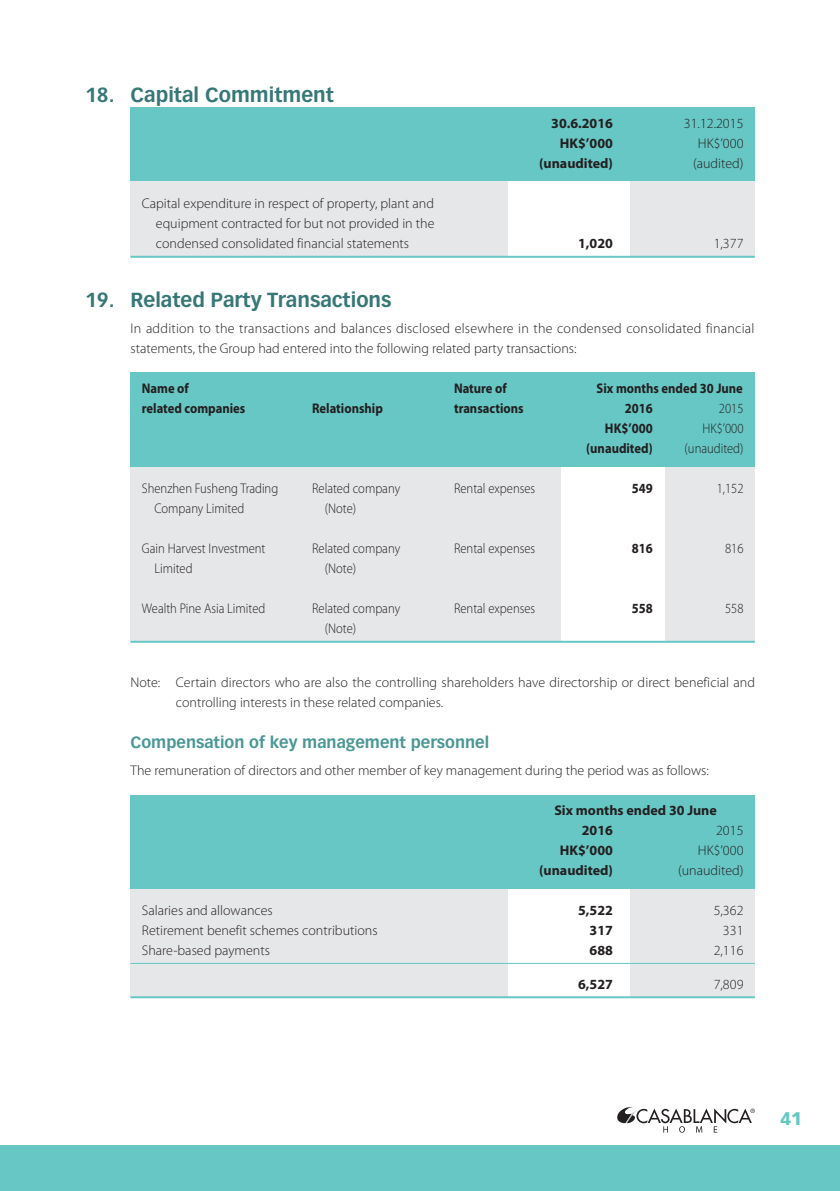
<style>
.page{position:relative;width:840px;height:1191px;background:#fff}
.page>*{position:absolute;margin:0;border:0;box-sizing:border-box;transform-origin:0 0}
.Note_Subhead_1{font:700 20px "Vectora LT Std";color:#367777}
.t1{font:900 18px "Vectora LT Std";color:#66c7c5}
.Note_Subhead_2{font:700 16px "Vectora LT Std";color:#499796}
.Note_Table_2_Colume{font:300 14px/20px "Myriad Pro";color:#231f20}
.Note_Table_2_Colume-2{font:300 14px "Myriad Pro";color:#231f20;scale:.9 1}
.Note_Table_2_Colume-3{font:700 14px "Myriad Pro";color:#231f20;scale:.9 1}
.Note_Table_2_Colume-4{font:700 14px "Myriad Pro";color:#231f20}
</style>
<div class="page">
<svg style="left:617px;top:1106px;width:137px;height:26px"></svg>
<div style="left:1px;top:1145px;width:838px;height:46px;background:#66c7c5"></div>
<div style="left:130px;top:849px;width:624px;height:149px;background:#e6e7e9"></div>
<div style="left:507px;top:849px;width:121px;height:149px;background:#fff"></div>
<div style="left:130px;top:795px;width:624px;height:94px;background:#66c7c5"></div>
<div style="left:130px;top:150px;width:624px;height:107px;background:#e6e7e9"></div>
<div style="left:507px;top:150px;width:121px;height:107px;background:#fff"></div>
<div style="left:130px;top:107px;width:624px;height:73px;background:#66c7c5"></div>
<div style="left:130px;top:426px;width:624px;height:216px;background:#e6e7e9"></div>
<div style="left:560px;top:436px;width:103px;height:206px;background:#fff"></div>
<div style="left:130px;top:372px;width:624px;height:94px;background:#66c7c5"></div>
<hr style="left:130px;top:256px;width:624px;height:2px;background:#66c7c5">
<hr style="left:130px;top:641px;width:624px;height:2px;background:#66c7c5">
<hr style="left:130px;top:963px;width:624px;height:1px;background:#66c7c5">
<hr style="left:130px;top:996px;width:624px;height:2px;background:#66c7c5">
<p class="Note_Subhead_1" style="left:85px;top:82px;width:250px">18. Capital Commitment</p>
<p class="Note_Table_2_Colume-4" style="left:551px;top:114px;width:63px">30.6.2016</p>
<p class="Note_Table_2_Colume" style="left:683px;top:113px;width:61px">31.12.2015</p>
<p class="Note_Table_2_Colume-4" style="left:559px;top:134px;width:54px">HK$’000</p>
<p class="Note_Table_2_Colume" style="left:697px;top:133px;width:47px">HK$’000</p>
<p class="Note_Table_2_Colume-4" style="left:539px;top:154px;width:75px">(unaudited)</p>
<p class="Note_Table_2_Colume" style="left:692px;top:153px;width:52px">(audited)</p>
<p class="Note_Table_2_Colume" style="left:142px;top:193px;width:293px">Capital expenditure in respect of property, plant and</p>
<p class="Note_Table_2_Colume" style="left:156px;top:213px;width:280px">equipment contracted for but not provided in the</p>
<p class="Note_Table_2_Colume" style="left:156px;top:233px;width:255px">condensed consolidated financial statements</p>
<p class="Note_Table_2_Colume-4" style="left:578px;top:234px;width:36px">1,020</p>
<p class="Note_Table_2_Colume" style="left:713px;top:233px;width:31px">1,377</p>
<p class="Note_Subhead_1" style="left:85px;top:287px;width:308px">19. Related Party Transactions</p>
<p class="Note_Table_2_Colume" style="left:130px;top:318px;width:625px">In addition to the transactions and balances disclosed elsewhere in the condensed consolidated financial statements, the Group had entered into the following related party transactions:</p>
<p class="Note_Table_2_Colume-3" style="left:142px;top:379px;width:54px">Name of</p>
<p class="Note_Table_2_Colume-3" style="left:454px;top:379px;width:60px">Nature of</p>
<p class="Note_Table_2_Colume-3" style="left:596px;top:379px;width:164px">Six months ended 30 June</p>
<p class="Note_Table_2_Colume-3" style="left:142px;top:399px;width:116px">related companies</p>
<p class="Note_Table_2_Colume-3" style="left:312px;top:399px;width:80px">Relationship</p>
<p class="Note_Table_2_Colume-3" style="left:454px;top:399px;width:79px">transactions</p>
<p class="Note_Table_2_Colume-3" style="left:624px;top:399px;width:33px">2016</p>
<p class="Note_Table_2_Colume-2" style="left:718px;top:400px;width:29px">2015</p>
<p class="Note_Table_2_Colume-3" style="left:604px;top:419px;width:54px">HK$’000</p>
<p class="Note_Table_2_Colume-2" style="left:702px;top:420px;width:47px">HK$’000</p>
<p class="Note_Table_2_Colume-3" style="left:586px;top:439px;width:75px">(unaudited)</p>
<p class="Note_Table_2_Colume-2" style="left:684px;top:440px;width:67px">(unaudited)</p>
<p class="Note_Table_2_Colume-2" style="left:142px;top:480px;width:153px">Shenzhen Fusheng Trading</p>
<p class="Note_Table_2_Colume-2" style="left:312px;top:480px;width:99px">Related company</p>
<p class="Note_Table_2_Colume-2" style="left:454px;top:480px;width:92px">Rental expenses</p>
<p class="Note_Table_2_Colume-3" style="left:631px;top:479px;width:25px">549</p>
<p class="Note_Table_2_Colume-2" style="left:716px;top:480px;width:31px">1,152</p>
<p class="Note_Table_2_Colume-2" style="left:154px;top:500px;width:101px">Company Limited</p>
<p class="Note_Table_2_Colume-2" style="left:324px;top:500px;width:36px">(Note)</p>
<p class="Note_Table_2_Colume-2" style="left:142px;top:540px;width:139px">Gain Harvest Investment</p>
<p class="Note_Table_2_Colume-2" style="left:312px;top:540px;width:99px">Related company</p>
<p class="Note_Table_2_Colume-2" style="left:454px;top:540px;width:92px">Rental expenses</p>
<p class="Note_Table_2_Colume-3" style="left:631px;top:539px;width:25px">816</p>
<p class="Note_Table_2_Colume-2" style="left:724px;top:540px;width:22px">816</p>
<p class="Note_Table_2_Colume-2" style="left:154px;top:560px;width:44px">Limited</p>
<p class="Note_Table_2_Colume-2" style="left:324px;top:560px;width:36px">(Note)</p>
<p class="Note_Table_2_Colume-2" style="left:142px;top:600px;width:139px">Wealth Pine Asia Limited</p>
<p class="Note_Table_2_Colume-2" style="left:312px;top:600px;width:99px">Related company</p>
<p class="Note_Table_2_Colume-2" style="left:454px;top:600px;width:92px">Rental expenses</p>
<p class="Note_Table_2_Colume-3" style="left:631px;top:599px;width:25px">558</p>
<p class="Note_Table_2_Colume-2" style="left:724px;top:600px;width:22px">558</p>
<p class="Note_Table_2_Colume-2" style="left:324px;top:620px;width:36px">(Note)</p>
<p class="Note_Table_2_Colume" style="left:176px;top:672px;width:580px;text-indent:-45px">Note: Certain directors who are also the controlling shareholders have directorship or direct beneficial and controlling interests in these related companies.</p>
<p class="Note_Subhead_2" style="left:130px;top:733px;width:360px">Compensation of key management personnel</p>
<p class="Note_Table_2_Colume" style="left:130px;top:760px;width:579px">The remuneration of directors and other member of key management during the period was as follows:</p>
<p class="Note_Table_2_Colume-4" style="left:554px;top:801px;width:164px">Six months ended 30 June</p>
<p class="Note_Table_2_Colume-4" style="left:581px;top:821px;width:33px">2016</p>
<p class="Note_Table_2_Colume" style="left:715px;top:820px;width:29px">2015</p>
<p class="Note_Table_2_Colume-4" style="left:559px;top:841px;width:54px">HK$’000</p>
<p class="Note_Table_2_Colume" style="left:697px;top:840px;width:47px">HK$’000</p>
<p class="Note_Table_2_Colume-4" style="left:539px;top:861px;width:75px">(unaudited)</p>
<p class="Note_Table_2_Colume" style="left:677px;top:860px;width:67px">(unaudited)</p>
<p class="Note_Table_2_Colume" style="left:142px;top:900px;width:132px">Salaries and allowances</p>
<p class="Note_Table_2_Colume-4" style="left:578px;top:901px;width:36px">5,522</p>
<p class="Note_Table_2_Colume" style="left:713px;top:900px;width:31px">5,362</p>
<p class="Note_Table_2_Colume" style="left:142px;top:920px;width:237px">Retirement benefit schemes contributions</p>
<p class="Note_Table_2_Colume-4" style="left:589px;top:921px;width:25px">317</p>
<p class="Note_Table_2_Colume" style="left:722px;top:920px;width:22px">331</p>
<p class="Note_Table_2_Colume" style="left:142px;top:940px;width:129px">Share-based payments</p>
<p class="Note_Table_2_Colume-4" style="left:589px;top:941px;width:25px">688</p>
<p class="Note_Table_2_Colume" style="left:713px;top:940px;width:31px">2,116</p>
<p class="Note_Table_2_Colume-4" style="left:578px;top:975px;width:36px">6,527</p>
<p class="Note_Table_2_Colume" style="left:713px;top:974px;width:31px">7,809</p>
<p class="t1" style="left:780px;top:1107px;width:23px">41</p>
</div>
